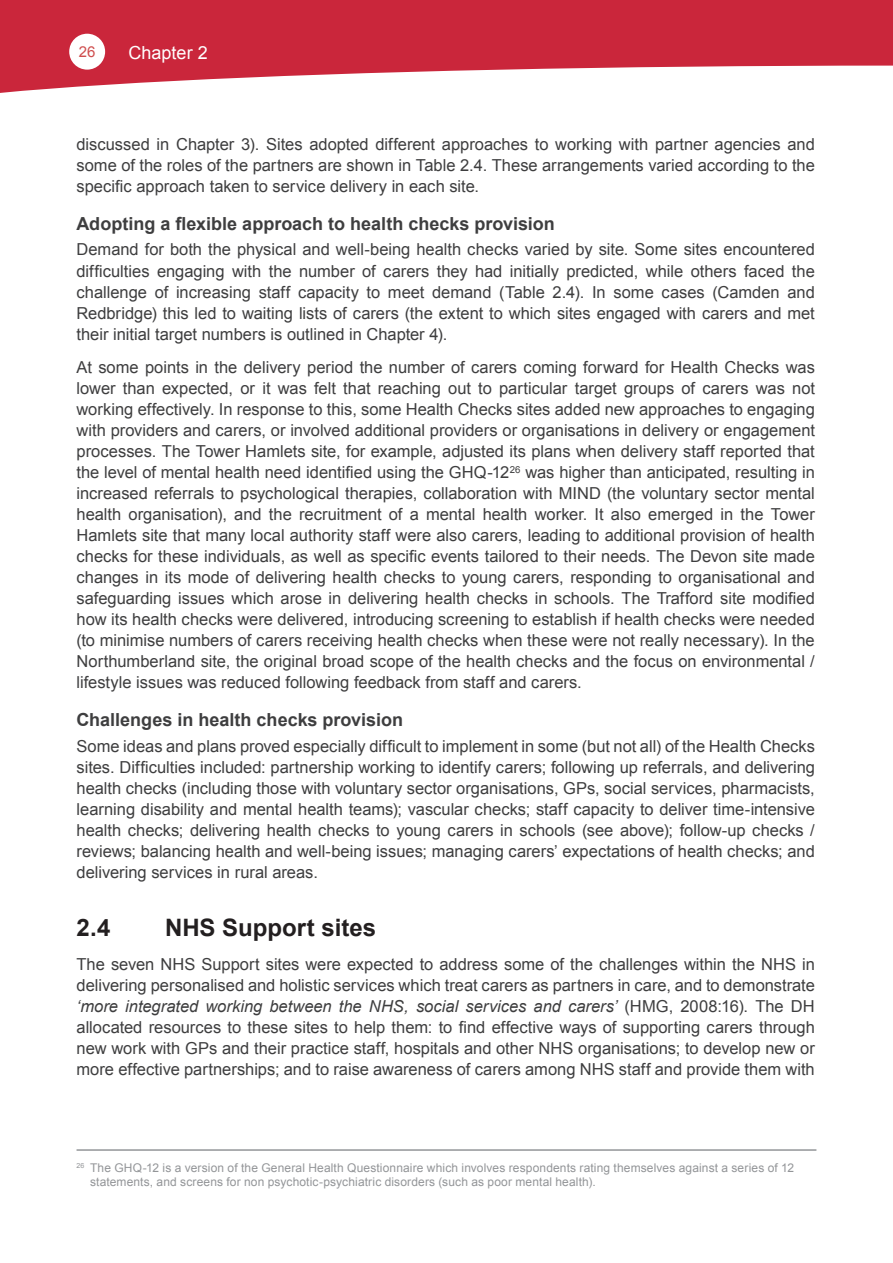
<style>
.page{position:relative;width:893px;height:1263px;background:#fff}
.page>*{position:absolute;margin:0;border:0;box-sizing:border-box;transform-origin:0 0}
.t1{font:700 24px "Arial";color:#231f20}
.t2{font:700 18px "Arial";color:#3e3e3f}
.t3{font:18px "Arial";color:#fff}
.t4{font:16.5px/21px "Arial";color:#3e3e3f;text-align:justify}
.t5{font:15px "Arial";color:#cf4e4e}
.t6{font:12px/14.4px "Arial";letter-spacing:.01em;color:#939598}
.s1{font-style:italic}
</style>
<div class="page">
<div style="left:0;top:0;width:893px;height:138px;background:#ca263b"></div>
<div style="left:69px;top:34px;width:36px;height:36px;background:#fff;border-radius:50%"></div>
<svg style="left:0;top:66px;width:893px;height:72px;background:#f9e8ea"></svg>
<hr style="left:77px;top:1149px;width:739px;height:2px;background:#939598">
<p class="t5" style="left:79px;top:42px;width:18px">26</p>
<p class="t3" style="left:129px;top:41px;width:81px">Chapter 2</p>
<p class="t4" style="left:77px;top:134px;width:740px">discussed in Chapter 3). Sites adopted different approaches to working with partner agencies and some of the roles of the partners are shown in Table 2.4. These arrangements varied according to the specific approach taken to service delivery in each site.</p>
<p class="t2" style="left:77px;top:212px;width:480px">Adopting a flexible approach to health checks provision</p>
<p class="t4" style="left:77px;top:239px;width:740px">Demand for both the physical and well-being health checks varied by site. Some sites encountered difficulties engaging with the number of carers they had initially predicted, while others faced the challenge of increasing staff capacity to meet demand (Table 2.4). In some cases (Camden and Redbridge) this led to waiting lists of carers (the extent to which sites engaged with carers and met their initial target numbers is outlined in Chapter 4).</p>
<p class="t4" style="left:77px;top:357px;width:740px">At some points in the delivery period the number of carers coming forward for Health Checks was lower than expected, or it was felt that reaching out to particular target groups of carers was not working effectively. In response to this, some Health Checks sites added new approaches to engaging with providers and carers, or involved additional providers or organisations in delivery or engagement processes. The Tower Hamlets site, for example, adjusted its plans when delivery staff reported that the level of mental health need identified using the GHQ-12<sup>26</sup> was higher than anticipated, resulting in increased referrals to psychological therapies, collaboration with MIND (the voluntary sector mental health organisation), and the recruitment of a mental health worker. It also emerged in the Tower Hamlets site that many local authority staff were also carers, leading to additional provision of health checks for these individuals, as well as specific events tailored to their needs. The Devon site made changes in its mode of delivering health checks to young carers, responding to organisational and safeguarding issues which arose in delivering health checks in schools. The Trafford site modified how its health checks were delivered, introducing screening to establish if health checks were needed (to minimise numbers of carers receiving health checks when these were not really necessary). In the Northumberland site, the original broad scope of the health checks and the focus on environmental / lifestyle issues was reduced following feedback from staff and carers.</p>
<p class="t2" style="left:77px;top:708px;width:328px">Challenges in health checks provision</p>
<p class="t4" style="left:77px;top:735px;width:740px">Some ideas and plans proved especially difficult to implement in some (but not all) of the Health Checks sites. Difficulties included: partnership working to identify carers; following up referrals, and delivering health checks (including those with voluntary sector organisations, GPs, social services, pharmacists, learning disability and mental health teams); vascular checks; staff capacity to deliver time-intensive health checks; delivering health checks to young carers in schools (see above); follow-up checks / reviews; balancing health and well-being issues; managing carers’ expectations of health checks; and delivering services in rural areas.</p>
<h1 class="t1" style="left:77px;top:912px;width:35px">2.4</h1>
<h1 class="t1" style="left:165px;top:912px;width:213px">NHS Support sites</h1>
<p class="t4" style="left:77px;top:954px;width:740px">The seven NHS Support sites were expected to address some of the challenges within the NHS in delivering personalised and holistic services which treat carers as partners in care, and to demonstrate <span class="s1">‘more integrated working between the NHS, social services and carers’</span> (HMG, 2008:16). The DH allocated resources to these sites to help them: to find effective ways of supporting carers through new work with GPs and their practice staff, hospitals and other NHS organisations; to develop new or more effective partnerships; and to raise awareness of carers among NHS staff and provide them with</p>
<p class="t6" style="left:90px;top:1161px;width:705px;text-indent:-14px"><sup>26</sup> The GHQ-12 is a version of the General Health Questionnaire which involves respondents rating themselves against a series of 12 statements, and screens for non psychotic-psychiatric disorders (such as poor mental health).</p>
</div>
